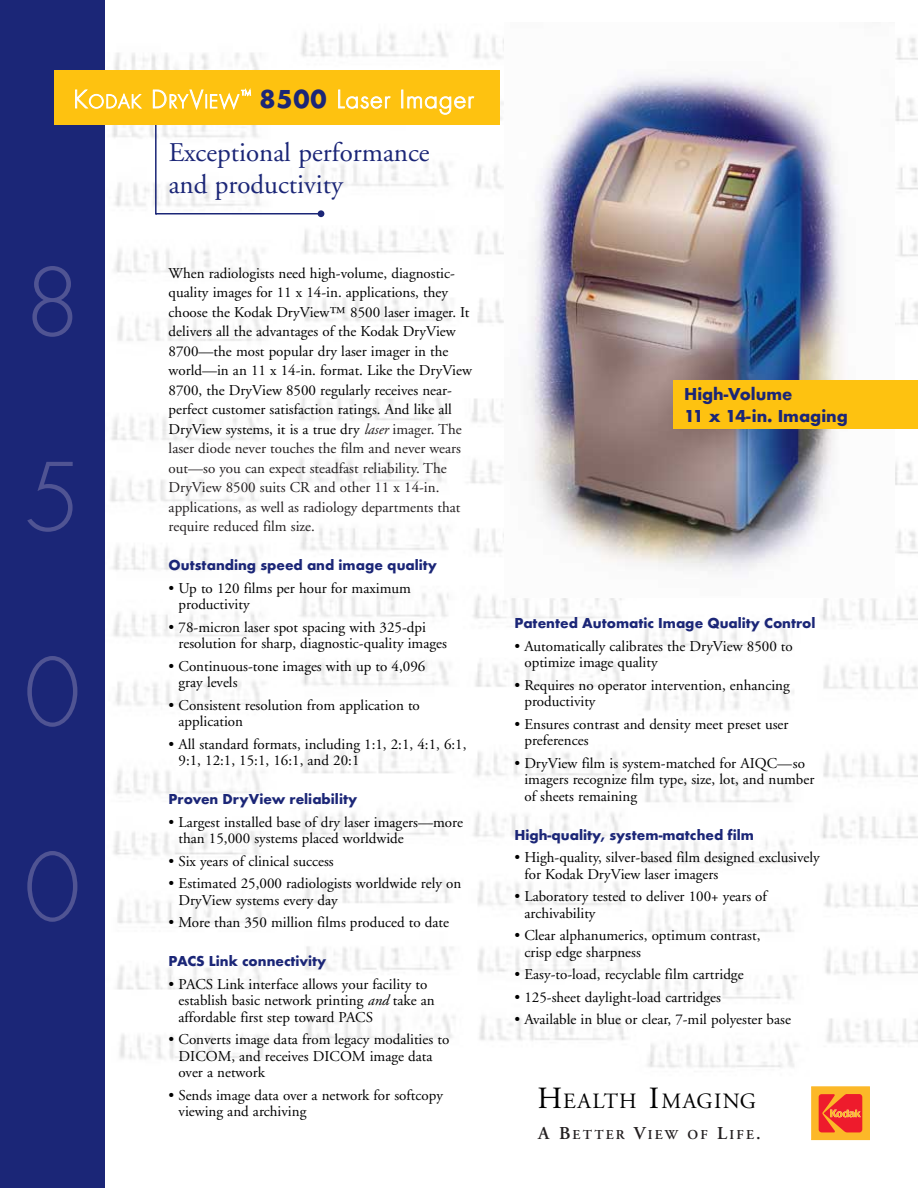
<style>
.page{position:relative;width:918px;height:1188px;background:#fff}
.page>*{position:absolute;margin:0;border:0;box-sizing:border-box;transform-origin:0 0}
.t1{font:300 103.5px/195px "Futura T";color:#505493;text-align:justify}
.t2{font:27px/32.4px "Adobe Garamond";color:#1b2677}
.t3{font:300 27px "Futura T";letter-spacing:.025em;color:#fff}
.t4{font:21.75px "Adobe Garamond";letter-spacing:.07em;color:#000}
.t5{font:700 18px/21.6px "Futura T";color:#1b2677}
.t6{font:15px/16.5px "Adobe Garamond";color:#000}
.t7{font:700 15px "Futura T";color:#1b2677}
.t8{font:600 13.65px "Adobe Garamond";letter-spacing:.165em;color:#231f20}
.s1{font-size:20.25px}
.s2{font-weight:700;color:#1b2677}
.s3{font-style:italic;color:#231f20}
.s4{color:#231f20}
.s5{font-style:italic}
.s6{font-size:30.75px}
.s7{font-size:18.15px}
</style>
<div class="page">
<img style="left:110px;top:32px;width:808px;height:1109px">
<div style="left:318px;top:210px;width:6px;height:7px;background:#1b2677;border-radius:50%"></div>
<hr style="left:156px;top:213px;width:163px;height:1px;background:#1b2677">
<hr style="left:155px;top:117px;width:2px;height:97px;background:#1b2677">
<div style="left:0;top:0;width:105px;height:1188px;background:#1b2677"></div>
<img style="left:504px;top:32px;width:391px;height:565px">
<div style="left:54px;top:70px;width:446px;height:55px;background:#fec210"></div>
<div style="left:812px;top:1087px;width:57px;height:53px;background:#fcb828"></div>
<div style="left:811px;top:1086px;width:59px;height:54px;border:1px solid #fcb828"></div>
<svg style="left:819px;top:1094px;width:43px;height:38px"></svg>
<div style="left:674px;top:380px;width:244px;height:49px;background:#fec210"></div>
<h2 class="t3" style="left:73px;top:88px;width:403px">K<span class="s1">ODAK</span> D<span class="s1">RY</span>V<span class="s1">IEW</span><sup>™</sup> <span class="s2">8500</span> Laser Imager</h2>
<h1 class="t1" style="left:24px;top:213px;width:58px">8<br>5<br>0<br>0</h1>
<h2 class="t2" style="left:169px;top:139px;width:262px">Exceptional performance and productivity</h2>
<p class="t6" style="left:169px;top:265px;width:305px;line-height:19.5px">When radiologists need high-volume, diagnostic&shy;quality images for 11 x 14-in. applications, they choose the Kodak DryView™ 8500 laser imager. It delivers all the advantages of the Kodak DryView 8700—the most popular dry laser imager in the world—in an 11 x 14-in. format. Like the DryView 8700, the DryView 8500 regularly receives near&shy;perfect customer satisfaction ratings. And like all DryView systems, it is a true dry <span class="s3">laser</span> <span class="s4">imager. The laser diode never touches the film and never wears out—so you can expect steadfast reliability. The DryView 8500 suits CR and other 11 x 14-in. applications, as well as radiology departments that require reduced film size.</span></p>
<p class="t7" style="left:169px;top:559px;width:270px">Outstanding speed and image quality</p>
<p class="t6" style="left:179px;top:581px;width:234px;text-indent:-10px">• Up to 120 films per hour for maximum productivity</p>
<p class="t6" style="left:179px;top:620px;width:270px;text-indent:-10px">• 78-micron laser spot spacing with 325-dpi resolution for sharp, diagnostic-quality images</p>
<p class="t6" style="left:179px;top:659px;width:248px;text-indent:-10px">• Continuous-tone images with up to 4,096 gray levels</p>
<p class="t6" style="left:179px;top:698px;width:243px;text-indent:-10px">• Consistent resolution from application to application</p>
<p class="t6" style="left:179px;top:737px;width:289px;text-indent:-10px">• All standard formats, including 1:1, 2:1, 4:1, 6:1,<br>9:1, 12:1, 15:1, 16:1, and 20:1</p>
<p class="t7" style="left:169px;top:793px;width:190px">Proven DryView reliability</p>
<p class="t6" style="left:179px;top:815px;width:286px;text-indent:-10px">• Largest installed base of dry laser imagers—more than 15,000 systems placed worldwide</p>
<p class="t6" style="left:169px;top:854px;width:167px">• Six years of clinical success</p>
<p class="t6" style="left:179px;top:877px;width:284px;text-indent:-10px">• Estimated 25,000 radiologists worldwide rely on<br>DryView systems every day</p>
<p class="t6" style="left:169px;top:916px;width:282px">• More than 350 million films produced to date</p>
<p class="t7" style="left:169px;top:955px;width:159px">PACS Link connectivity</p>
<p class="t6" style="left:179px;top:977px;width:258px;text-indent:-10px">• PACS Link interface allows your facility to establish basic network printing <span class="s5">and</span> take an affordable first step toward PACS</p>
<p class="t6" style="left:179px;top:1033px;width:272px;text-indent:-10px">• Converts image data from legacy modalities to<br>DICOM, and receives DICOM image data over a network</p>
<p class="t6" style="left:179px;top:1088px;width:266px;text-indent:-10px">• Sends image data over a network for softcopy viewing and archiving</p>
<p class="t5" style="left:684px;top:385px;width:165px">High-Volume<br>11 x 14-in. Imaging</p>
<p class="t7" style="left:515px;top:617px;width:303px">Patented Automatic Image Quality Control</p>
<p class="t6" style="left:524px;top:639px;width:270px;text-indent:-10px">• Automatically calibrates the DryView 8500 to optimize image quality</p>
<p class="t6" style="left:524px;top:678px;width:267px;text-indent:-10px">• Requires no operator intervention, enhancing productivity</p>
<p class="t6" style="left:524px;top:717px;width:266px;text-indent:-10px">• Ensures contrast and density meet preset user preferences</p>
<p class="t6" style="left:524px;top:756px;width:291px;text-indent:-10px">• DryView film is system-matched for AIQC—so imagers recognize film type, size, lot, and number of sheets remaining</p>
<p class="t7" style="left:515px;top:829px;width:241px">High-quality, system-matched film</p>
<p class="t6" style="left:524px;top:851px;width:297px;text-indent:-10px">• High-quality, silver-based film designed exclusively for Kodak DryView laser imagers</p>
<p class="t6" style="left:524px;top:890px;width:244px;text-indent:-10px">• Laboratory tested to deliver 100+ years of archivability</p>
<p class="t6" style="left:524px;top:929px;width:237px;text-indent:-10px">• Clear alphanumerics, optimum contrast, crisp edge sharpness</p>
<p class="t6" style="left:515px;top:968px;width:231px">• Easy-to-load, recyclable film cartridge</p>
<p class="t6" style="left:515px;top:990px;width:208px">• 125-sheet daylight-load cartridges</p>
<p class="t6" style="left:515px;top:1013px;width:278px">• Available in blue or clear, 7-mil polyester base</p>
<h3 class="t4" style="left:537px;top:1092px;width:220px"><span class="s6">H</span>EALTH <span class="s6">I</span>MAGING</h3>
<p class="t8" style="left:538px;top:1130px;width:224px"><span class="s7">A B</span>ETTER <span class="s7">V</span>IEW OF <span class="s7">L</span>IFE<span class="s7">.</span></p>
</div>
